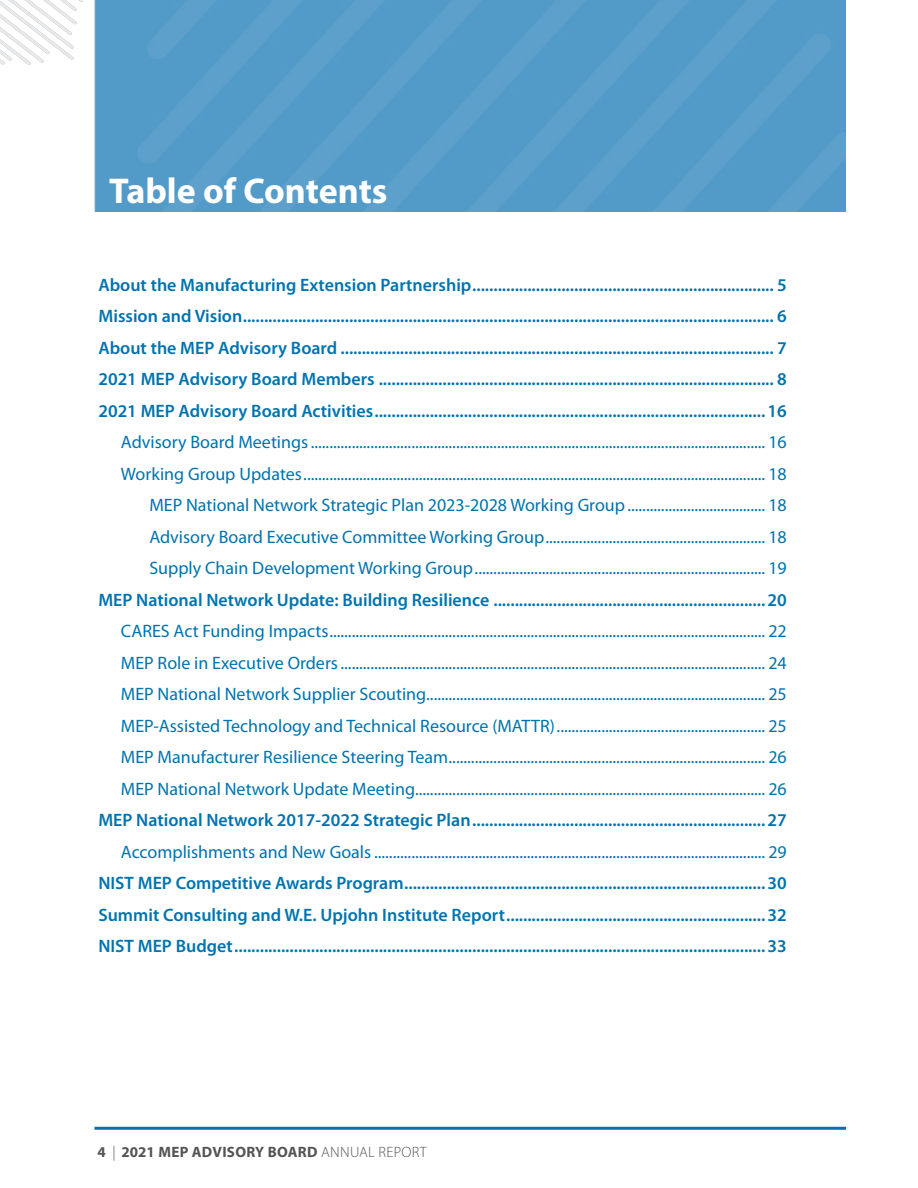
<style>
.page{position:relative;width:918px;height:1188px;background:#fff}
.page>*{position:absolute;margin:0;border:0;box-sizing:border-box;transform-origin:0 0}
._2__TOC{font:700 36px "Myriad Pro";color:#fff}
._2__TOC_Body{font:18px "Myriad Pro";color:#0073ae}
._2__TOC_Body-2{font:600 18px "Myriad Pro";color:#0073ae}
.t1{font:700 15px "Myriad Pro";letter-spacing:.02em;color:#545456}
.s1{font-weight:300}
</style>
<div class="page">
<hr style="left:94px;top:1127px;width:752px;height:3px;background:#0073ae">
<img style="left:95px;top:0;width:751px;height:212px">
<svg style="left:0;top:0;width:83px;height:65px"></svg>
<p class="_2__TOC" style="left:109px;top:167px;width:280px">Table of Contents</p>
<p class="_2__TOC_Body-2" style="left:98px;top:273px;width:690px">About the Manufacturing Extension Partnership....................................................................... 5</p>
<p class="_2__TOC_Body-2" style="left:98px;top:305px;width:690px">Mission and Vision............................................................................................................................. 6</p>
<p class="_2__TOC_Body-2" style="left:98px;top:336px;width:690px">About the MEP Advisory Board ...................................................................................................... 7</p>
<p class="_2__TOC_Body-2" style="left:98px;top:368px;width:690px">2021 MEP Advisory Board Members ............................................................................................. 8</p>
<p class="_2__TOC_Body-2" style="left:98px;top:399px;width:690px">2021 MEP Advisory Board Activities............................................................................................16</p>
<p class="_2__TOC_Body" style="left:121px;top:432px;width:668px">Advisory Board Meetings.......................................................................................................................... 16</p>
<p class="_2__TOC_Body" style="left:121px;top:464px;width:668px">Working Group Updates............................................................................................................................ 18</p>
<p class="_2__TOC_Body" style="left:149px;top:495px;width:639px">MEP National Network Strategic Plan 2023-2028 Working Group..................................... 18</p>
<p class="_2__TOC_Body" style="left:149px;top:527px;width:639px">Advisory Board Executive Committee Working Group........................................................... 18</p>
<p class="_2__TOC_Body" style="left:149px;top:558px;width:639px">Supply Chain Development Working Group.............................................................................. 19</p>
<p class="_2__TOC_Body-2" style="left:98px;top:588px;width:690px">MEP National Network Update: Building Resilience ................................................................20</p>
<p class="_2__TOC_Body" style="left:121px;top:621px;width:668px">CARES Act Funding Impacts..................................................................................................................... 22</p>
<p class="_2__TOC_Body" style="left:121px;top:653px;width:668px">MEP Role in Executive Orders.................................................................................................................. 24</p>
<p class="_2__TOC_Body" style="left:121px;top:684px;width:667px">MEP National Network Supplier Scouting........................................................................................... 25</p>
<p class="_2__TOC_Body" style="left:121px;top:716px;width:668px">MEP-Assisted Technology and Technical Resource (MATTR)........................................................ 25</p>
<p class="_2__TOC_Body" style="left:121px;top:747px;width:668px">MEP Manufacturer Resilience Steering Team..................................................................................... 26</p>
<p class="_2__TOC_Body" style="left:121px;top:779px;width:667px">MEP National Network Update Meeting.............................................................................................. 26</p>
<p class="_2__TOC_Body-2" style="left:98px;top:809px;width:690px">MEP National Network 2017-2022 Strategic Plan.....................................................................27</p>
<p class="_2__TOC_Body" style="left:121px;top:842px;width:668px">Accomplishments and New Goals......................................................................................................... 29</p>
<p class="_2__TOC_Body-2" style="left:98px;top:872px;width:690px">NIST MEP Competitive Awards Program.....................................................................................30</p>
<p class="_2__TOC_Body-2" style="left:98px;top:903px;width:690px">Summit Consulting and W.E. Upjohn Institute Report.............................................................32</p>
<p class="_2__TOC_Body-2" style="left:98px;top:935px;width:690px">NIST MEP Budget.............................................................................................................................33</p>
<p class="t1" style="left:98px;top:1142px;width:331px">4 <span class="s1">|</span> 2021 MEP ADVISORY BOARD <span class="s1">ANNUAL REPORT</span></p>
</div>
